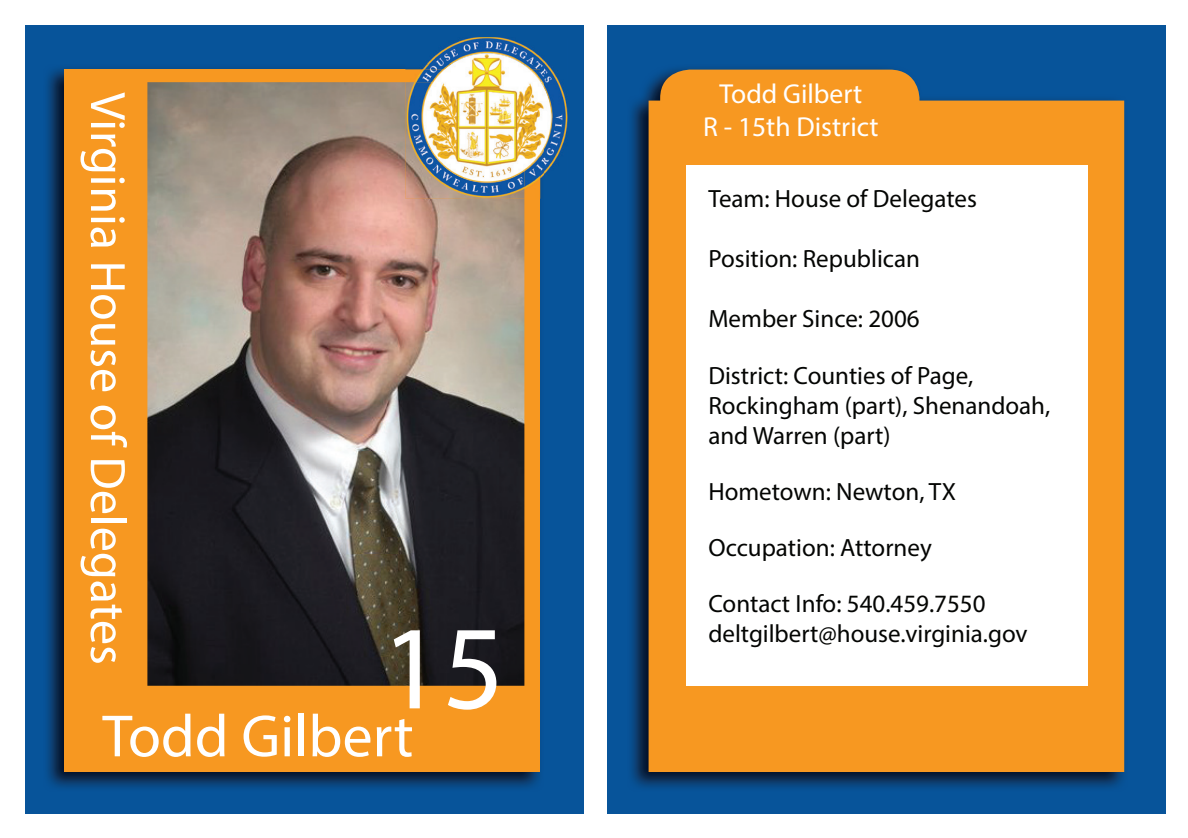
<style>
.page{position:relative;width:1188px;height:838px;background:#fff}
.page>*{position:absolute;margin:0;border:0;box-sizing:border-box;transform-origin:0 0}
.t1{font:120px "Myriad Pro";color:#fff}
.t2{font:60px "Myriad Pro";color:#fff}
.t3{font:50px "Myriad Pro";color:#fff}
.t4{font:27.5px/33px "Myriad Pro";color:#fff;text-align:center}
.t5{font:25px/30px "Myriad Pro";color:#040503}
</style>
<div class="page">
<div style="left:25px;top:25px;width:558px;height:788px;background:#07549a"></div>
<div style="left:608px;top:25px;width:558px;height:788px;background:#07549a"></div>
<img style="left:47px;top:68px;width:493px;height:720px">
<div style="left:65px;top:70px;width:475px;height:702px;background:#f79821"></div>
<img style="left:147px;top:82px;width:377px;height:603px">
<img style="left:437px;top:37px;width:131px;height:81px">
<img style="left:551px;top:118px;width:17px;height:49px">
<img style="left:405px;top:82px;width:119px;height:117px">
<img style="left:422px;top:54px;width:129px;height:129px">
<img style="left:631px;top:68px;width:494px;height:720px">
<svg style="left:648px;top:70px;width:476px;height:702px;background:#e99429"></svg>
<div style="left:686px;top:166px;width:401px;height:519px;background:#fff"></div>
<h3 class="t3" style="left:139px;top:92px;width:574px;rotate:90deg">Virginia House of Delegates</h3>
<h1 class="t1" style="left:381px;top:594px;width:125px">15</h1>
<h2 class="t2" style="left:102px;top:699px;width:312px">Todd Gilbert</h2>
<p class="t4" style="left:703px;top:77px;width:177px">Todd Gilbert<br>R - 15th District</p>
<p class="t5" style="left:708px;top:183px;width:270px">Team: House of Delegates</p>
<p class="t5" style="left:708px;top:243px;width:213px">Position: Republican</p>
<p class="t5" style="left:708px;top:303px;width:213px">Member Since: 2006</p>
<p class="t5" style="left:708px;top:360px;width:343px">District: Counties of Page,<br>Rockingham (part), Shenandoah, and Warren (part)</p>
<p class="t5" style="left:708px;top:476px;width:249px">Hometown: Newton, TX</p>
<p class="t5" style="left:708px;top:532px;width:225px">Occupation: Attorney</p>
<p class="t5" style="left:708px;top:588px;width:321px">Contact Info: 540.459.7550 deltgilbert@house.virginia.gov</p>
</div>
